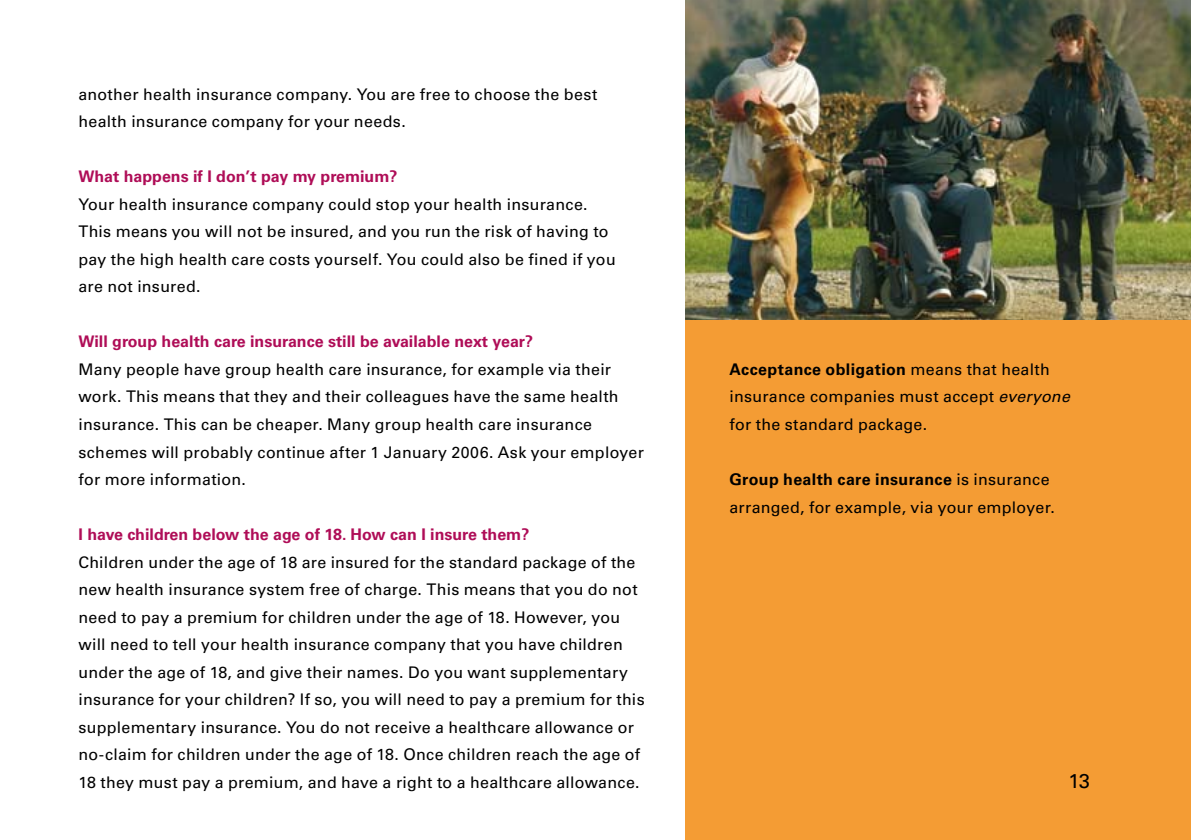
<style>
.page{position:relative;width:1191px;height:840px;background:#fff}
.page>*{position:absolute;margin:0;border:0;box-sizing:border-box;transform-origin:0 0}
.t1{font:20px "Univers LT Std";color:#000}
.t2{font:16px/27.6px "Univers LT Std";letter-spacing:.015em;color:#000}
.t3{font:700 16px "Univers LT Std";color:#af0d57}
.s1{font-weight:700}
.s2{font-style:italic}
</style>
<div class="page">
<div style="left:685px;top:292px;width:506px;height:547px;background:#f49c34"></div>
<img style="left:685px;top:0;width:506px;height:320px">
<p class="t2" style="left:78px;top:80px;width:520px">another health insurance company. You are free to choose the best health insurance company for your needs.</p>
<p class="t3" style="left:78px;top:167px;width:320px">What happens if I don’t pay my premium?</p>
<p class="t2" style="left:78px;top:190px;width:539px">Your health insurance company could stop your health insurance.<br>This means you will not be insured, and you run the risk of having to pay the high health care costs yourself. You could also be fined if you are not insured.</p>
<p class="t3" style="left:78px;top:332px;width:456px">Will group health care insurance still be available next year?</p>
<p class="t2" style="left:78px;top:355px;width:567px">Many people have group health care insurance, for example via their work. This means that they and their colleagues have the same health insurance. This can be cheaper. Many group health care insurance schemes will probably continue after 1 January 2006. Ask your employer for more information.</p>
<p class="t3" style="left:78px;top:524px;width:452px">I have children below the age of 18. How can I insure them?</p>
<p class="t2" style="left:78px;top:548px;width:568px">Children under the age of 18 are insured for the standard package of the new health insurance system free of charge. This means that you do not need to pay a premium for children under the age of 18. However, you will need to tell your health insurance company that you have children under the age of 18, and give their names. Do you want supplementary insurance for your children? If so, you will need to pay a premium for this supplementary insurance. You do not receive a healthcare allowance or no-claim for children under the age of 18. Once children reach the age of 18 they must pay a premium, and have a right to a healthcare allowance.</p>
<p class="t2" style="left:729px;top:355px;width:342px"><span class="s1">Acceptance obligation</span> means that health insurance companies must accept <span class="s2">everyone </span>for the standard package.</p>
<p class="t2" style="left:729px;top:465px;width:327px"><span class="s1">Group health care insurance</span> is insurance arranged, for example, via your employer.</p>
<p class="t1" style="left:1068px;top:768px;width:23px">13</p>
</div>
